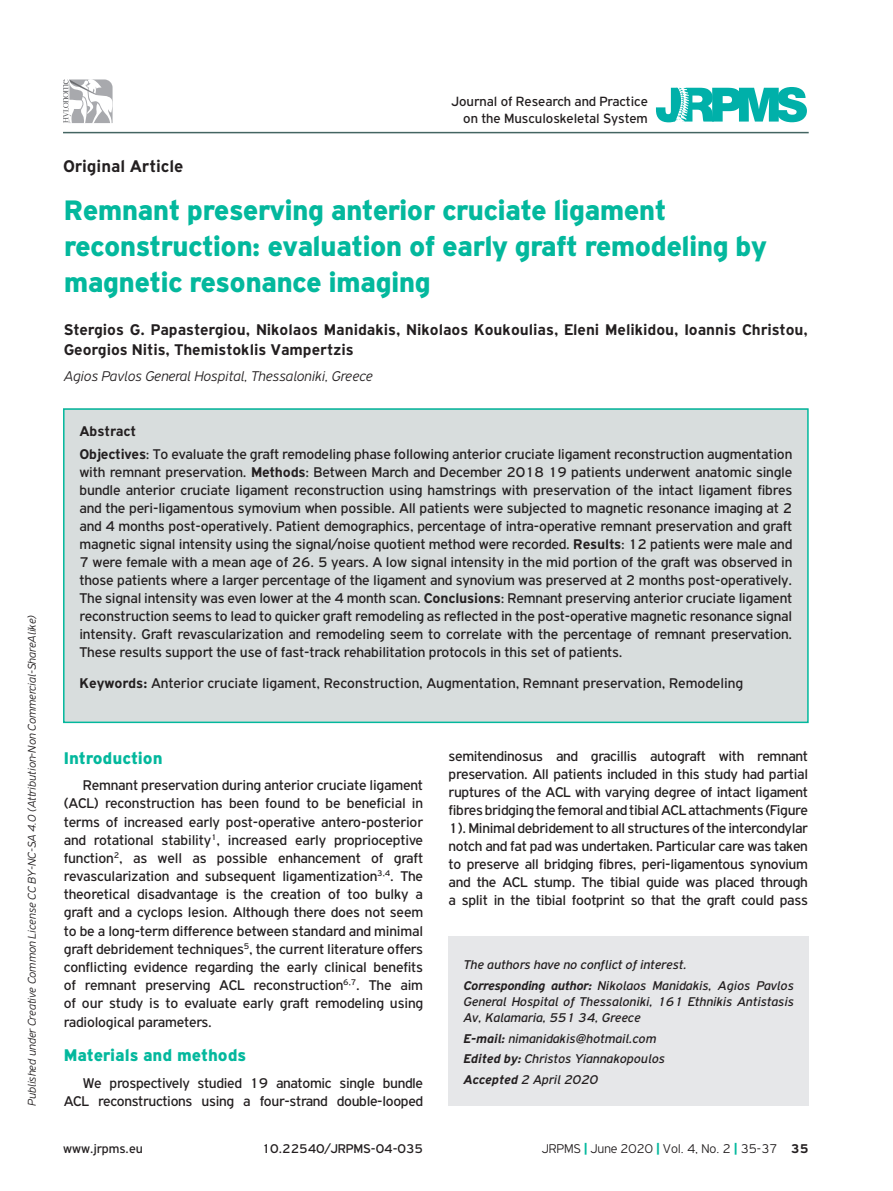
<style>
.page{position:relative;width:893px;height:1191px;background:#fff}
.page>*{position:absolute;margin:0;border:0;box-sizing:border-box;transform-origin:0 0}
.t1{font:900 30px/36px "PF Highway Gothic";letter-spacing:-.02em;color:#03b89d}
.t2{font:900 18px "PF Highway Gothic";color:#03b89d}
.t3{font:700 18px "PF Highway Gothic";color:#231f20}
.t4{font:700 16.5px/19.8px "PF Highway Gothic";color:#231f20}
.t5{font:15px/18px "PF Highway Gothic";letter-spacing:-.01em;color:#231f20;text-align:justify}
.t6{font:italic 300 15px "PF Highway Gothic";color:#231f20}
.t7{font:14.25px/17.1px "PF Highway Gothic";color:#231f20;text-align:right}
.t8{font:italic 13.5px/20.4px "PF Highway Gothic";color:#231f20}
.t9{font:13.5px "PF Highway Gothic";color:#231f20}
.t10{font:300 13.5px "PF Highway Gothic";color:#231f20}
.t11{font:italic 300 12px "PF Highway Gothic";color:#231f20}
.s1{font-weight:700}
.s2{font-weight:900;color:#03b89d}
</style>
<div class="page">
<div style="left:63px;top:408px;width:745px;height:315px;background:#d8dddd"></div>
<svg style="left:656px;top:87px;width:151px;height:35px"></svg>
<svg style="left:63px;top:79px;width:50px;height:44px"></svg>
<div style="left:63px;top:408px;width:746px;height:315px;border:2px solid #03b89d"></div>
<div style="left:449px;top:936px;width:360px;height:170px;background:#e6e7e9"></div>
<hr style="left:63px;top:132px;width:746px;height:1px;background:#446562">
<p class="t11" style="left:25px;top:1106px;width:492px;rotate:-90deg">Published under Creative Common License CC BY-NC-SA 4.0 (Attribution-Non Commercial-ShareAlike)</p>
<p class="t7" style="left:451px;top:92px;width:198px">Journal of Research and Practice on the Musculoskeletal System</p>
<p class="t3" style="left:63px;top:156px;width:122px">Οriginal Article</p>
<h1 class="t1" style="left:64px;top:192px;width:704px">Remnant preserving anterior cruciate ligament reconstruction: evaluation of early graft remodeling by magnetic resonance imaging</h1>
<p class="t4" style="left:64px;top:320px;width:746px">Stergios G. Papastergiou, Nikolaos Manidakis, Nikolaos Koukoulias, Eleni Melikidou, Ioannis Christou,<br>Georgios Nitis, Themistoklis Vampertzis</p>
<p class="t6" style="left:64px;top:368px;width:311px">Agios Pavlos General Hospital, Thessaloniki, Greece</p>
<p class="t5" style="left:79px;top:420px;width:714px;line-height:22.2px"><span class="s1">Abstract<br>Objectives</span>: To evaluate the graft remodeling phase following anterior cruciate ligament reconstruction augmentation</p>
<p class="t5" style="left:79px;top:463px;width:714px">with remnant preservation. <span class="s1">Methods</span>: Between March and December 2018 19 patients underwent anatomic single bundle anterior cruciate ligament reconstruction using hamstrings with preservation of the intact ligament fibres and the peri-ligamentous symovium when possible. All patients were subjected to magnetic resonance imaging at 2 and 4 months post-operatively. Patient demographics, percentage of intra-operative remnant preservation and graft magnetic signal intensity using the signal/noise quotient method were recorded. <span class="s1">Results</span>: 12 patients were male and 7 were female with a mean age of 26. 5 years. A low signal intensity in the mid portion of the graft was observed in those patients where a larger percentage of the ligament and synovium was preserved at 2 months post-operatively.<br>The signal intensity was even lower at the 4 month scan. <span class="s1">Conclusions</span>: Remnant preserving anterior cruciate ligament reconstruction seems to lead to quicker graft remodeling as reflected in the post-operative magnetic resonance signal intensity. Graft revascularization and remodeling seem to correlate with the percentage of remnant preservation.<br>These results support the use of fast-track rehabilitation protocols in this set of patients.</p>
<p class="t5" style="left:79px;top:673px;width:665px"><span class="s1">Keywords:</span> Anterior cruciate ligament, Reconstruction, Augmentation, Remnant preservation, Remodeling</p>
<p class="t2" style="left:64px;top:747px;width:100px">Introduction</p>
<p class="t5" style="left:64px;top:776px;width:361px;text-indent:19px">Remnant preservation during anterior cruciate ligament (ACL) reconstruction has been found to be beneficial in terms of increased early post-operative antero-posterior and rotational stability<sup>1</sup>, increased early proprioceptive function<sup>2</sup>, as well as possible enhancement of graft revascularization and subsequent ligamentization<sup>3,4</sup>. The theoretical disadvantage is the creation of too bulky a graft and a cyclops lesion. Although there does not seem to be a long-term difference between standard and minimal graft debridement techniques<sup>5</sup>, the current literature offers conflicting evidence regarding the early clinical benefits of remnant preserving ACL reconstruction<sup>6,7</sup>. The aim of our study is to evaluate early graft remodeling using radiological parameters.</p>
<p class="t2" style="left:64px;top:1045px;width:184px">Materials and methods</p>
<p class="t5" style="left:64px;top:1073px;width:361px;text-align:right">We prospectively studied 19 anatomic single bundle<br>ACL reconstructions using a four-strand double-looped</p>
<p class="t5" style="left:449px;top:747px;width:361px">semitendinosus and gracillis autograft with remnant preservation. All patients included in this study had partial ruptures of the ACL with varying degree of intact ligament fibres bridging the femoral and tibial ACL attachments (Figure 1). Minimal debridement to all structures of the intercondylar notch and fat pad was undertaken. Particular care was taken to preserve all bridging fibres, peri-ligamentous synovium and the ACL stump. The tibial guide was placed through a split in the tibial footprint so that the graft could pass</p>
<p class="t8" style="left:463px;top:954px;width:332px">The authors have no conflict of interest.<br><span class="s1">Corresponding author:</span> Nikolaos Manidakis, Agios Pavlos</p>
<p class="t8" style="left:463px;top:993px;width:332px;line-height:16.2px">General Hospital of Thessaloniki, 161 Ethnikis Antistasis<br>Av, Kalamaria, 551 34, Greece</p>
<p class="t8" style="left:463px;top:1028px;width:203px"><span class="s1">E-mail:</span> nimanidakis@hotmail.com<br><span class="s1">Edited by:</span> Christos Yiannakopoulos<br><span class="s1">Accepted</span> 2 April 2020</p>
<p class="t9" style="left:63px;top:1141px;width:81px">www.jrpms.eu</p>
<p class="t9" style="left:262px;top:1141px;width:163px">10.22540/JRPMS-04-035</p>
<p class="t10" style="left:542px;top:1141px;width:268px">JRPMS <span class="s2">|</span> June 2020 <span class="s2">|</span> Vol. 4, No. 2 <span class="s2">|</span> 35-37 <span class="s1">35</span></p>
</div>
